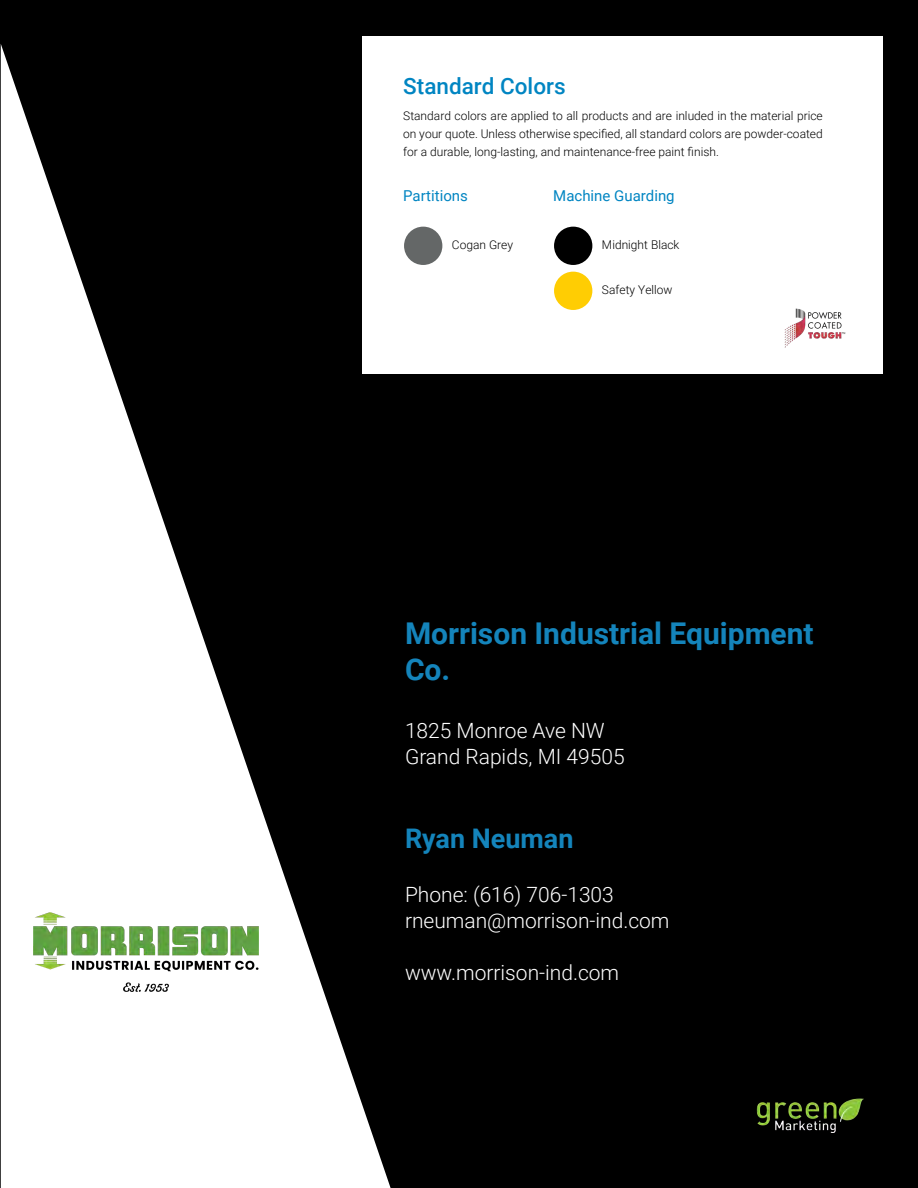
<style>
.page{position:relative;width:918px;height:1188px;background:#000}
.page>*{position:absolute;margin:0;border:0;box-sizing:border-box;transform-origin:0 0}
.t1{font:700 30px/36px "Roboto";color:#1484bb}
.t2{font:700 27px "Roboto";color:#1484bb}
.t3{font:500 22.5px "Roboto";color:#0085c2}
.t4{font:300 21px/25.8px "Roboto";color:#fff}
.t5{font:15px "Roboto";color:#0085c2}
.t6{font:300 12px/18px "Roboto";color:#000;text-align:justify}
</style>
<div class="page">
<svg style="left:1px;top:44px;width:390px;height:1144px"></svg>
<img style="left:756px;top:1098px;width:108px;height:35px">
<div style="left:362px;top:36px;width:520px;height:338px;background:#fff"></div>
<div style="left:404px;top:227px;width:38px;height:38px;background:#646767;border-radius:50%"></div>
<img style="left:784px;top:308px;width:62px;height:40px">
<div style="left:554px;top:227px;width:38px;height:38px;background:#000;border-radius:50%"></div>
<div style="left:554px;top:272px;width:38px;height:38px;background:#ffcd03;border-radius:50%"></div>
<img style="left:34px;top:912px;width:225px;height:79px">
<p class="t3" style="left:403px;top:71px;width:164px">Standard Colors</p>
<p class="t6" style="left:403px;top:106px;width:421px">Standard colors are applied to all products and are inluded in the material price on your quote. Unless otherwise specified, all standard colors are powder-coated for a durable, long-lasting, and maintenance-free paint finish.</p>
<p class="t5" style="left:403px;top:185px;width:66px">Partitions</p>
<p class="t6" style="left:452px;top:235px;width:63px">Cogan Grey</p>
<p class="t5" style="left:553px;top:185px;width:123px">Machine Guarding</p>
<p class="t6" style="left:602px;top:235px;width:79px">Midnight Black</p>
<p class="t6" style="left:602px;top:280px;width:72px">Safety Yellow</p>
<h1 class="t1" style="left:405px;top:615px;width:410px">Morrison Industrial Equipment<br>Co.</h1>
<h3 class="t4" style="left:405px;top:718px;width:221px">1825 Monroe Ave NW<br>Grand Rapids, MI 49505</h3>
<h2 class="t2" style="left:405px;top:823px;width:170px">Ryan Neuman</h2>
<h3 class="t4" style="left:405px;top:882px;width:266px">Phone: (616) 706-1303 rneuman@morrison-ind.com</h3>
<h3 class="t4" style="left:405px;top:960px;width:216px">www.morrison-ind.com</h3>
</div>
